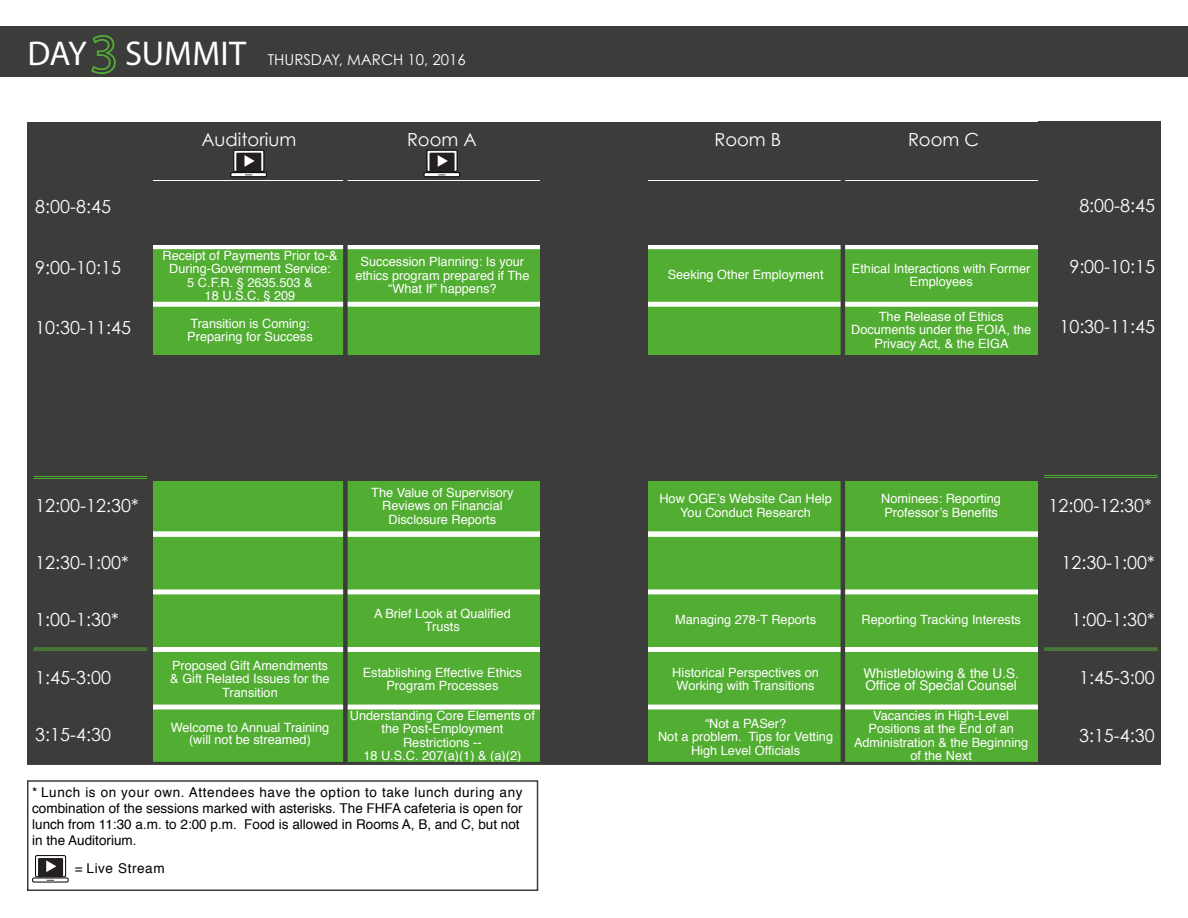
<style>
.page{position:relative;width:1188px;height:918px;background:#fff}
.page>*{position:absolute;margin:0;border:0;box-sizing:border-box;transform-origin:0 0}
.t1{font:34.5px "Myriad Pro";color:#fff}
.t2{font:18px "Century Gothic";color:#fff}
.t3{font:15px "Century Gothic";color:#fff}
.t4{font:13.5px/16.2px "Helvetica";color:#000}
.t5{font:13.5px/12px "Helvetica";color:#fff}
.t6{font:13.5px "Helvetica";letter-spacing:.045em;color:#000}
.t7{font:12.75px/13.5px "Helvetica";color:#fff;text-align:center}
</style>
<div class="page">
<div style="left:27px;top:248px;width:1133px;height:55px;background:#52ae32;border:2px solid #fff"></div>
<div style="left:27px;top:305px;width:1133px;height:56px;background:#52ae32;border:2px solid #fff"></div>
<div style="left:27px;top:477px;width:1134px;height:56px;background:#52ae32;border:2px solid #fff"></div>
<div style="left:27px;top:535px;width:1134px;height:56px;background:#52ae32;border:2px solid #fff"></div>
<div style="left:27px;top:593px;width:1134px;height:56px;background:#52ae32;border:2px solid #fff"></div>
<div style="left:27px;top:650px;width:1134px;height:56px;background:#52ae32;border:2px solid #fff"></div>
<div style="left:27px;top:708px;width:1134px;height:56px;background:#52ae32;border:2px solid #fff"></div>
<div style="left:28px;top:123px;width:125px;height:640px;background:#3c3c3b"></div>
<div style="left:0;top:26px;width:1188px;height:51px;background:#3c3c3b"></div>
<svg style="left:91px;top:35px;width:25px;height:39px"></svg>
<div style="left:27px;top:122px;width:1132px;height:57px;background:#3c3c3b"></div>
<div style="left:343px;top:156px;width:5px;height:608px;background:#3c3c3b"></div>
<hr style="left:34px;top:476px;width:113px;height:1px;background:#52ae32">
<hr style="left:34px;top:478px;width:113px;height:1px;background:#52ae32">
<hr style="left:34px;top:648px;width:113px;height:1px;background:#52ae32">
<hr style="left:34px;top:650px;width:113px;height:1px;background:#52ae32">
<div style="left:151px;top:355px;width:914px;height:125px;background:#3c3c3b"></div>
<div style="left:1038px;top:122px;width:123px;height:643px;background:#3c3c3b"></div>
<hr style="left:841px;top:157px;width:4px;height:606px;background:#3c3c3b">
<hr style="left:1044px;top:475px;width:114px;height:1px;background:#52ae32">
<hr style="left:1044px;top:477px;width:114px;height:1px;background:#52ae32">
<hr style="left:1044px;top:648px;width:114px;height:1px;background:#52ae32">
<hr style="left:1044px;top:650px;width:114px;height:1px;background:#52ae32">
<div style="left:540px;top:122px;width:108px;height:641px;background:#3c3c3b"></div>
<div style="left:149px;top:181px;width:893px;height:64px;background:#3c3c3b"></div>
<div style="left:27px;top:780px;width:511px;height:111px;border:2px solid #3c3c3b"></div>
<svg style="left:36px;top:856px;width:30px;height:21px"></svg>
<div style="left:35px;top:855px;width:31px;height:22px;border:1px solid #000"></div>
<div style="left:38px;top:858px;width:25px;height:19px;background:#241f21"></div>
<div style="left:32px;top:878px;width:37px;height:4px;border:1px solid #000"></div>
<svg style="left:46px;top:860px;width:10px;height:12px"></svg>
<svg style="left:234px;top:150px;width:30px;height:21px"></svg>
<div style="left:233px;top:150px;width:31px;height:22px;border:1px solid #000"></div>
<div style="left:236px;top:153px;width:25px;height:19px;background:#241f21"></div>
<svg style="left:231px;top:173px;width:35px;height:4px"></svg>
<div style="left:230px;top:172px;width:37px;height:5px;border:1px solid #000"></div>
<svg style="left:244px;top:155px;width:11px;height:12px"></svg>
<svg style="left:427px;top:150px;width:30px;height:21px"></svg>
<div style="left:427px;top:150px;width:30px;height:22px;border:1px solid #000"></div>
<div style="left:430px;top:153px;width:25px;height:19px;background:#241f21"></div>
<svg style="left:424px;top:173px;width:36px;height:4px"></svg>
<div style="left:424px;top:172px;width:36px;height:5px;border:1px solid #000"></div>
<svg style="left:438px;top:155px;width:10px;height:12px"></svg>
<h1 class="t1" style="left:27px;top:32px;width:61px">DAY</h1>
<h1 class="t1" style="left:125px;top:32px;width:123px">SUMMIT</h1>
<p class="t3" style="left:268px;top:50px;width:199px">THURSDAY, MARCH 10, 2016</p>
<h2 class="t2" style="left:35px;top:196px;width:77px">8:00-8:45</h2>
<h2 class="t2" style="left:201px;top:129px;width:96px">Auditorium</h2>
<h2 class="t2" style="left:407px;top:129px;width:71px">Room A</h2>
<h2 class="t2" style="left:35px;top:257px;width:87px">9:00-10:15</h2>
<h2 class="t2" style="left:35px;top:317px;width:97px">10:30-11:45</h2>
<p class="t7" style="left:163px;top:249px;width:177px">Receipt of Payments Prior to-&amp;<br>During-Government Service:<br>5 C.F.R. § 2635.503 &amp;<br>18 U.S.C. § 209</p>
<p class="t7" style="left:355px;top:255px;width:176px">Succession Planning: Is your ethics program prepared if The “What If” happens?</p>
<p class="t7" style="left:187px;top:317px;width:127px;text-align:left">Transition is Coming:<br>Preparing for Success</p>
<h2 class="t2" style="left:35px;top:494px;width:105px">12:00-12:30*</h2>
<h2 class="t2" style="left:35px;top:551px;width:95px">12:30-1:00*</h2>
<h2 class="t2" style="left:35px;top:608px;width:85px">1:00-1:30*</h2>
<h2 class="t2" style="left:35px;top:666px;width:77px">1:45-3:00</h2>
<h2 class="t2" style="left:35px;top:724px;width:77px">3:15-4:30</h2>
<p class="t7" style="left:371px;top:486px;width:144px">The Value of Supervisory<br>Reviews on Financial<br>Disclosure Reports</p>
<p class="t7" style="left:374px;top:607px;width:138px">A Brief Look at Qualified<br>Trusts</p>
<p class="t7" style="left:170px;top:659px;width:161px">Proposed Gift Amendments &amp; Gift Related Issues for the<br>Transition</p>
<p class="t7" style="left:363px;top:666px;width:161px">Establishing Effective Ethics<br>Program Processes</p>
<p class="t7" style="left:171px;top:722px;width:160px;line-height:12px">Welcome to Annual Training (will not be streamed)</p>
<p class="t7" style="left:350px;top:709px;width:186px">Understanding Core Elements of the Post-Employment<br>Restrictions --<br>18 U.S.C. 207(a)(1) &amp; (a)(2)</p>
<p class="t4" style="left:32px;top:784px;width:492px">* Lunch is on your own. Attendees have the option to take lunch during any combination of the sessions marked with asterisks. The FHFA cafeteria is open for lunch from 11:30 a.m. to 2:00 p.m. Food is allowed in Rooms A, B, and C, but not in the Auditorium.</p>
<p class="t6" style="left:75px;top:858px;width:91px">= Live Stream</p>
<h2 class="t2" style="left:714px;top:129px;width:68px">Room B</h2>
<h2 class="t2" style="left:908px;top:129px;width:73px">Room C</h2>
<p class="t7" style="left:668px;top:269px;width:157px">Seeking Other Employment</p>
<p class="t7" style="left:852px;top:262px;width:180px">Ethical Interactions with Former<br>Employees</p>
<p class="t7" style="left:851px;top:310px;width:182px">The Release of Ethics<br>Documents under the FOIA, the<br>Privacy Act, &amp; the EIGA</p>
<h2 class="t2" style="left:1079px;top:195px;width:77px">8:00-8:45</h2>
<h2 class="t2" style="left:1069px;top:256px;width:87px">9:00-10:15</h2>
<h2 class="t2" style="left:1059px;top:316px;width:97px">10:30-11:45</h2>
<p class="t7" style="left:659px;top:492px;width:174px">How OGE’s Website Can Help<br>You Conduct Research</p>
<p class="t7" style="left:881px;top:492px;width:121px;text-align:left">Nominees: Reporting<br>Professor’s Benefits</p>
<h2 class="t2" style="left:1049px;top:494px;width:105px">12:00-12:30*</h2>
<h2 class="t2" style="left:1061px;top:551px;width:95px">12:30-1:00*</h2>
<p class="t7" style="left:675px;top:614px;width:142px">Managing 278-T Reports</p>
<p class="t7" style="left:861px;top:613px;width:161px">Reporting Tracking Interests</p>
<h2 class="t2" style="left:1071px;top:608px;width:85px">1:00-1:30*</h2>
<p class="t7" style="left:672px;top:666px;width:148px">Historical Perspectives on<br>Working with Transitions</p>
<p class="t5" style="left:864px;top:667px;width:157px">Whistleblowing &amp; the U.S.<br>Office of Special Counsel</p>
<h2 class="t2" style="left:1079px;top:666px;width:77px">1:45-3:00</h2>
<p class="t7" style="left:658px;top:717px;width:177px">“Not a PASer?<br>Not a problem. Tips for Vetting<br>High Level Officials</p>
<p class="t7" style="left:854px;top:709px;width:176px">Vacancies in High-Level<br>Positions at the End of an<br>Administration &amp; the Beginning of the Next</p>
<h2 class="t2" style="left:1079px;top:724px;width:77px">3:15-4:30</h2>
</div>
